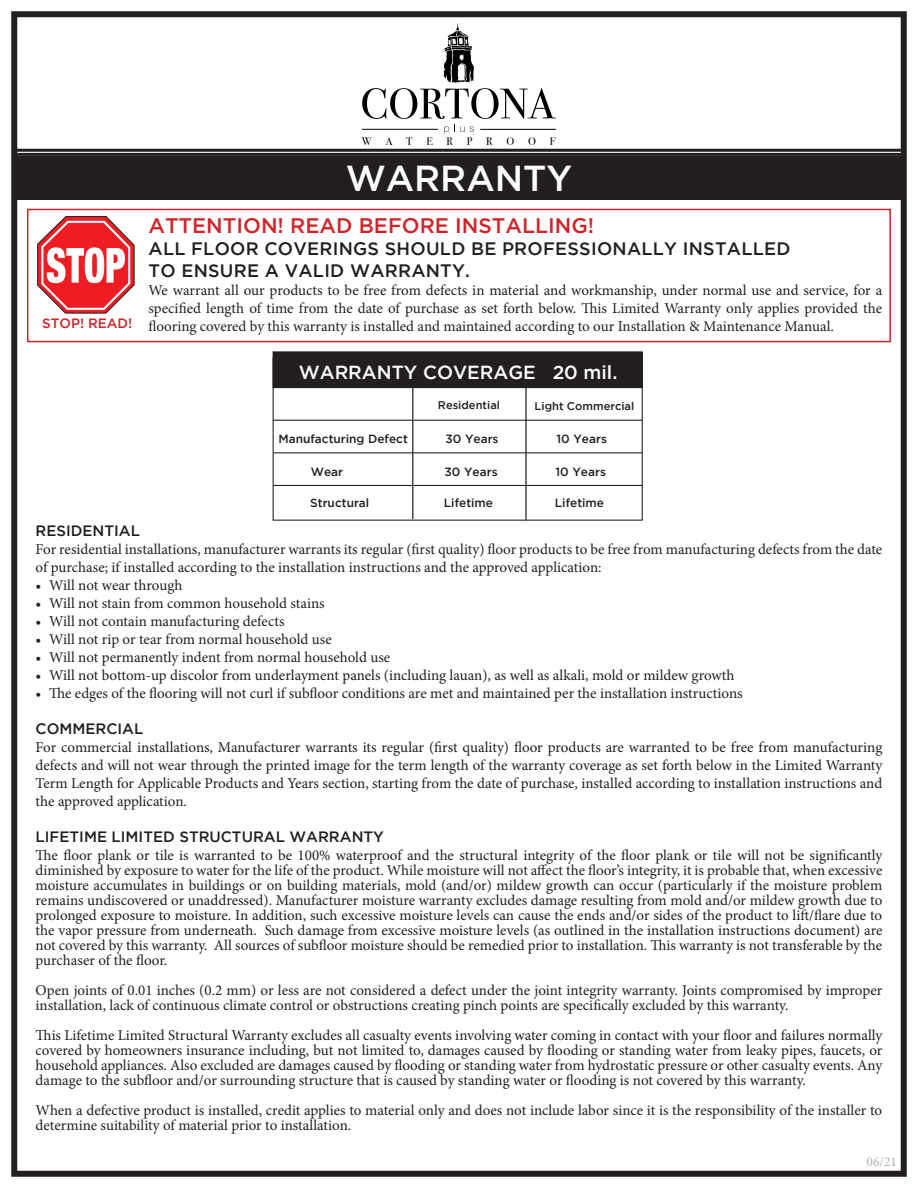
<style>
.page{position:relative;width:918px;height:1188px;background:#fff}
.page>*{position:absolute;margin:0;border:0;box-sizing:border-box;transform-origin:0 0}
.t1{font:500 36px "Gotham";color:#fff}
.t2{font:500 21px "Gotham";color:#d1232a}
.t3{font:500 18.9px "Gotham";color:#fff}
.t4{font:500 18px "Gotham";letter-spacing:.015em;color:#231f20}
.t5{font:15px/15px "Minion Pro";color:#231f20;text-align:justify}
.t6{font:500 15px "Gotham";color:#231f20}
.t7{font:500 13.5px "Gotham";color:#d1232a}
.t8{font:13.5px "Minion Pro";color:#b2b3b7}
.t9{font:500 11.85px "Gotham";color:#231f20}
.t10{font:500 11.1px "Gotham";color:#231f20}
.t11{font:10.95px "Bodoni Svty Two OSITCTT";color:#000001}
</style>
<div class="page">
<div style="left:11px;top:11px;width:896px;height:1166px;border:6px solid #231f20"></div>
<hr style="left:14px;top:149px;width:890px;height:3px;background:#231f20">
<hr style="left:14px;top:153px;width:890px;height:3px;background:#231f20">
<div style="left:15px;top:156px;width:888px;height:44px;background:#231f20"></div>
<svg style="left:362px;top:23px;width:194px;height:111px"></svg>
<hr style="left:362px;top:129px;width:76px;height:1px;background:#000001">
<hr style="left:480px;top:129px;width:76px;height:1px;background:#000001">
<div style="left:27px;top:209px;width:864px;height:133px;border:2px solid #d1232a"></div>
<svg style="left:37px;top:216px;width:97px;height:97px"></svg>
<div style="left:273px;top:352px;width:369px;height:36px;background:#231f20"></div>
<div style="left:273px;top:351px;width:370px;height:37px;border:1px solid #231f20"></div>
<div style="left:273px;top:357px;width:370px;height:164px;border:1px solid #231f20"></div>
<hr style="left:273px;top:420px;width:369px;height:1px;background:#231f20">
<hr style="left:273px;top:452px;width:369px;height:1px;background:#231f20">
<hr style="left:273px;top:485px;width:369px;height:1px;background:#231f20">
<hr style="left:525px;top:388px;width:2px;height:132px;background:#231f20">
<hr style="left:412px;top:387px;width:1px;height:132px;background:#231f20">
<p class="t11" style="left:362px;top:135px;width:12px">W</p>
<p class="t11" style="left:386px;top:135px;width:8px">A</p>
<p class="t11" style="left:406px;top:135px;width:8px">T</p>
<p class="t11" style="left:426px;top:135px;width:8px">E</p>
<p class="t11" style="left:447px;top:135px;width:8px">R</p>
<p class="t11" style="left:467px;top:135px;width:7px">P</p>
<p class="t11" style="left:486px;top:135px;width:8px">R</p>
<p class="t11" style="left:506px;top:135px;width:9px">O</p>
<p class="t11" style="left:528px;top:135px;width:9px">O</p>
<p class="t11" style="left:550px;top:135px;width:7px">F</p>
<p class="t7" style="left:42px;top:316px;width:92px">STOP! READ!</p>
<h1 class="t1" style="left:346px;top:158px;width:228px">WARRANTY</h1>
<p class="t2" style="left:148px;top:214px;width:447px">ATTENTION! READ BEFORE INSTALLING!</p>
<p class="t4" style="left:149px;top:238px;width:644px">ALL FLOOR COVERINGS SHOULD BE PROFESSIONALLY INSTALLED</p>
<p class="t4" style="left:149px;top:260px;width:323px">TO ENSURE A VALID WARRANTY.</p>
<p class="t5" style="left:148px;top:281px;width:735px;line-height:18px">We warrant all our products to be free from defects in material and workmanship, under normal use and service, for a specified length of time from the date of purchase as set forth below. This Limited Warranty only applies provided the flooring covered by this warranty is installed and maintained according to our Installation &amp; Maintenance Manual.</p>
<p class="t3" style="left:299px;top:361px;width:320px">WARRANTY COVERAGE 20 mil.</p>
<p class="t10" style="left:438px;top:399px;width:64px">Residential</p>
<p class="t10" style="left:535px;top:399px;width:101px">Light Commercial</p>
<p class="t9" style="left:278px;top:432px;width:131px">Manufacturing Defect</p>
<p class="t9" style="left:446px;top:432px;width:55px">30 Years</p>
<p class="t9" style="left:557px;top:432px;width:52px">10 Years</p>
<p class="t9" style="left:311px;top:465px;width:34px">Wear</p>
<p class="t9" style="left:445px;top:465px;width:55px">30 Years</p>
<p class="t9" style="left:556px;top:465px;width:52px">10 Years</p>
<p class="t9" style="left:310px;top:496px;width:61px">Structural</p>
<p class="t9" style="left:444px;top:496px;width:51px">Lifetime</p>
<p class="t9" style="left:555px;top:496px;width:51px">Lifetime</p>
<p class="t6" style="left:36px;top:522px;width:106px">RESIDENTIAL</p>
<p class="t5" style="left:36px;top:540px;width:848px;line-height:18px">For residential installations, manufacturer warrants its regular (first quality) floor products to be free from manufacturing defects from the date of purchase; if installed according to the installation instructions and the approved application:</p>
<p class="t5" style="left:36px;top:578px;width:148px">• Will not wear through</p>
<p class="t5" style="left:36px;top:596px;width:291px">• Will not stain from common household stains</p>
<p class="t5" style="left:36px;top:614px;width:250px">• Will not contain manufacturing defects</p>
<p class="t5" style="left:36px;top:632px;width:298px">• Will not rip or tear from normal household use</p>
<p class="t5" style="left:36px;top:650px;width:356px">• Will not permanently indent from normal household use</p>
<p class="t5" style="left:36px;top:668px;width:700px">• Will not bottom-up discolor from underlayment panels (including lauan), as well as alkali, mold or mildew growth</p>
<p class="t5" style="left:36px;top:686px;width:709px">• The edges of the flooring will not curl if subfloor conditions are met and maintained per the installation instructions</p>
<p class="t6" style="left:36px;top:720px;width:109px">COMMERCIAL</p>
<p class="t5" style="left:36px;top:738px;width:848px;line-height:18px">For commercial installations, Manufacturer warrants its regular (first quality) floor products are warranted to be free from manufacturing defects and will not wear through the printed image for the term length of the warranty coverage as set forth below in the Limited Warranty Term Length for Applicable Products and Years section, starting from the date of purchase, installed according to installation instructions and the approved application.</p>
<p class="t6" style="left:36px;top:828px;width:350px">LIFETIME LIMITED STRUCTURAL WARRANTY</p>
<p class="t5" style="left:36px;top:848px;width:848px">The floor plank or tile is warranted to be 100% waterproof and the structural integrity of the floor plank or tile will not be significantly diminished by exposure to water for the life of the product. While moisture will not affect the floor’s integrity, it is probable that, when excessive moisture accumulates in buildings or on building materials, mold (and/or) mildew growth can occur (particularly if the moisture problem remains undiscovered or unaddressed). Manufacturer moisture warranty excludes damage resulting from mold and/or mildew growth due to prolonged exposure to moisture. In addition, such excessive moisture levels can cause the ends and/or sides of the product to lift/flare due to the vapor pressure from underneath. Such damage from excessive moisture levels (as outlined in the installation instructions document) are not covered by this warranty. All sources of subfloor moisture should be remedied prior to installation. This warranty is not transferable by the purchaser of the floor.</p>
<p class="t5" style="left:36px;top:983px;width:848px">Open joints of 0.01 inches (0.2 mm) or less are not considered a defect under the joint integrity warranty. Joints compromised by improper installation, lack of continuous climate control or obstructions creating pinch points are specifically excluded by this warranty.</p>
<p class="t5" style="left:36px;top:1028px;width:848px">This Lifetime Limited Structural Warranty excludes all casualty events involving water coming in contact with your floor and failures normally covered by homeowners insurance including, but not limited to, damages caused by flooding or standing water from leaky pipes, faucets, or household appliances. Also excluded are damages caused by flooding or standing water from hydrostatic pressure or other casualty events. Any damage to the subfloor and/or surrounding structure that is caused by standing water or flooding is not covered by this warranty.</p>
<p class="t5" style="left:36px;top:1103px;width:848px">When a defective product is installed, credit applies to material only and does not include labor since it is the responsibility of the installer to determine suitability of material prior to installation.</p>
<p class="t8" style="left:867px;top:1153px;width:32px">06/21</p>
</div>
